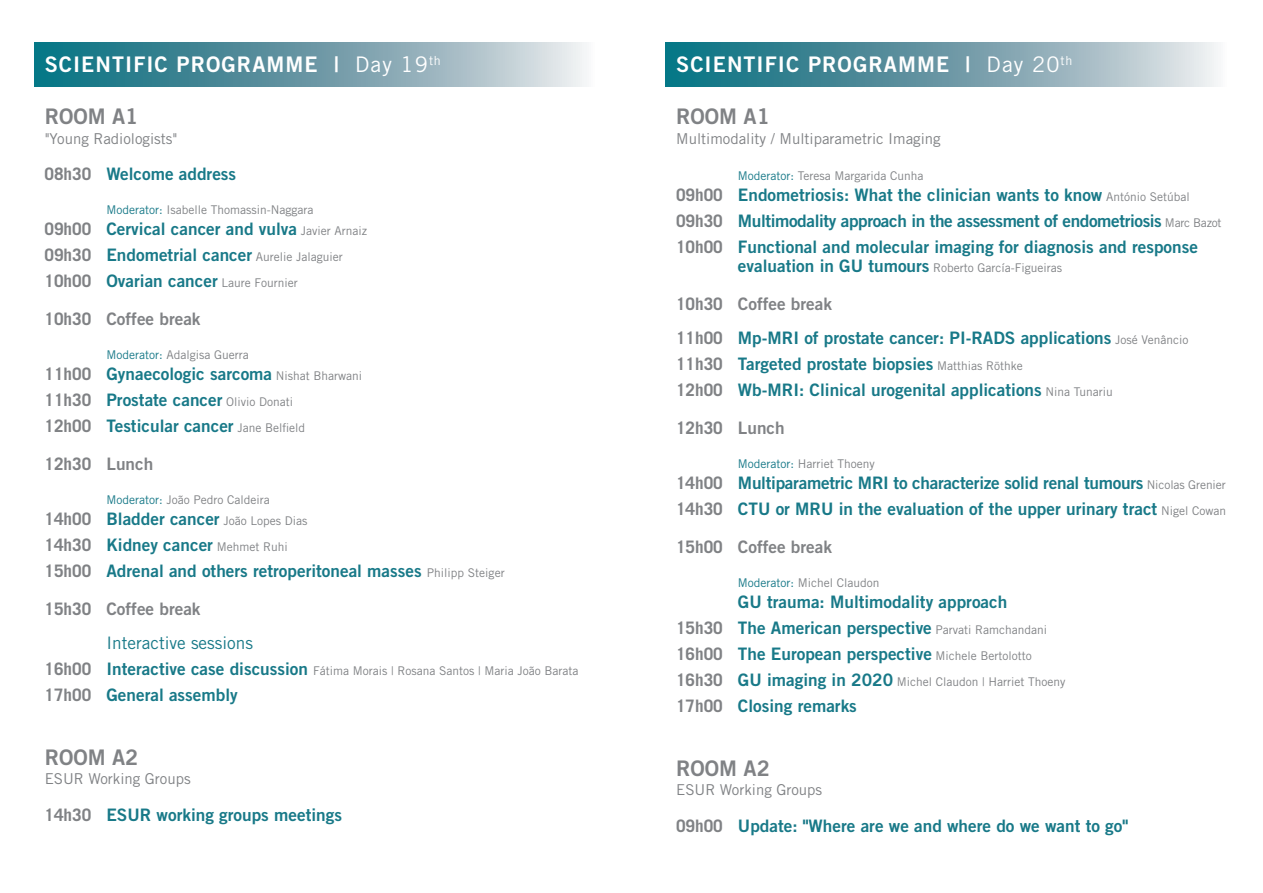
<style>
.page{position:relative;width:1263px;height:893px;background:#fff}
.page>*{position:absolute;margin:0;border:0;box-sizing:border-box;transform-origin:0 0}
.t1{font:21.45px "Trade Gothic LT Std Bd 2";letter-spacing:.05em;color:#fff}
.t2{font:21.45px "Trade Gothic LT Std Bd 2";color:#808285}
.t3{font:17.25px/26.1px "Trade Gothic LT Std Bd 2";color:#187988}
.t4{font:17.25px "Trade Gothic LT Std Bd 2";color:#808285}
.t5{font:700 17.25px "Trade Gothic LT Std";color:#808285}
.t6{font:17.25px "Trade Gothic LT Std";color:#187988}
.t7{font:15px "Trade Gothic LT Std";color:#808285}
.t8{font:12px "Trade Gothic LT Std";color:#808285}
.s1{font-family:"Trade Gothic LT Std"}
.s2{font-family:"Trade Gothic LT Std";font-weight:700;color:#808285}
.s3{color:#187988}
.s4{font-family:"Trade Gothic LT Std";font-size:12px;color:#808285}
.s5{font-family:"Trade Gothic LT Std";font-weight:700}
.s6{font-family:"Trade Gothic LT Std Bd 2";font-weight:400}
.s7{font-weight:700;font-size:17.25px}
.s8{font-family:"Trade Gothic LT Std Bd 2";font-size:17.25px;color:#187988}
.s9{color:#808285}
</style>
<div class="page">
<svg style="left:34px;top:43px;width:553px;height:44px;background:#6fa0ac"></svg>
<svg style="left:665px;top:43px;width:553px;height:44px;background:#6fa0ac"></svg>
<p class="t1" style="left:45px;top:51px;width:398px">SCIENTIFIC PROGRAMME | <span class="s1">Day 19</span><sup>th</sup></p>
<p class="t2" style="left:45px;top:103px;width:95px">ROOM A1</p>
<p class="t7" style="left:45px;top:129px;width:134px">"Young Radiologists"</p>
<p class="t3" style="left:45px;top:161px;width:193px"><span class="s2">08h30</span> Welcome address</p>
<p class="t8" style="left:106px;top:202px;width:208px"><span class="s3">Moderator:</span> Isabelle Thomassin-Naggara</p>
<p class="t3" style="left:45px;top:215px;width:324px"><span class="s2">09h00</span> Cervical cancer and vulva <span class="s4">Javier Arnaiz<br></span><span class="s2">09h30</span> Endometrial cancer <span class="s4">Aurelie Jalaguier<br></span><span class="s2">10h00</span> Ovarian cancer <span class="s4">Laure Fournier</span></p>
<p class="t4" style="left:45px;top:308px;width:158px"><span class="s5">10h30</span> Coffee break</p>
<p class="t8" style="left:106px;top:347px;width:144px"><span class="s3">Moderator:</span> Adalgisa Guerra</p>
<p class="t3" style="left:45px;top:360px;width:319px"><span class="s2">11h00</span> Gynaecologic sarcoma <span class="s4">Nishat Bharwani<br></span><span class="s2">11h30</span> Prostate cancer <span class="s4">Olivio Donati<br></span><span class="s2">12h00</span> Testicular cancer <span class="s4">Jane Belfield</span></p>
<p class="t5" style="left:45px;top:453px;width:110px">12h30 <span class="s6">Lunch</span></p>
<p class="t8" style="left:106px;top:492px;width:165px"><span class="s3">Moderator:</span> João Pedro Caldeira</p>
<p class="t3" style="left:45px;top:505px;width:462px"><span class="s2">14h00</span> Bladder cancer <span class="s4">João Lopes Dias<br></span><span class="s2">14h30</span> Kidney cancer <span class="s4">Mehmet Ruhi<br></span><span class="s2">15h00</span> Adrenal and others retroperitoneal masses <span class="s4">Philipp Steiger</span></p>
<p class="t4" style="left:45px;top:598px;width:158px"><span class="s5">15h30</span> Coffee break</p>
<p class="t6" style="left:106px;top:632px;width:148px">Interactive sessions</p>
<p class="t8" style="left:45px;top:663px;width:535px"><span class="s7">16h00</span> <span class="s8">Interactive case discussion</span> Fátima Morais | Rosana Santos | Maria João Barata</p>
<p class="t3" style="left:45px;top:682px;width:195px"><span class="s2">17h00</span> General assembly</p>
<p class="t2" style="left:45px;top:744px;width:95px">ROOM A2</p>
<p class="t7" style="left:45px;top:770px;width:148px">ESUR Working Groups</p>
<p class="t3" style="left:45px;top:801px;width:299px"><span class="s2">14h30</span> ESUR working groups meetings</p>
<p class="t1" style="left:676px;top:51px;width:398px">SCIENTIFIC PROGRAMME | <span class="s1">Day 20</span><sup>th</sup></p>
<p class="t2" style="left:676px;top:103px;width:95px">ROOM A1</p>
<p class="t7" style="left:676px;top:129px;width:266px">Multimodality / Multiparametric Imaging</p>
<p class="t8" style="left:738px;top:169px;width:187px"><span class="s3">Moderator:</span> Teresa Margarida Cunha</p>
<p class="t3" style="left:676px;top:182px;width:547px"><span class="s2">09h00</span> Endometriosis: What the clinician wants to know <span class="s4">António Setúbal<br></span><span class="s2">09h30</span> Multimodality approach in the assessment of endometriosis <span class="s4">Marc Bazot<br></span><span class="s2">10h00</span> Functional and molecular imaging for diagnosis and response</p>
<p class="t8" style="left:738px;top:261px;width:326px"><span class="s8">evaluation in GU tumours</span> Roberto García-Figueiras</p>
<p class="t3" style="left:676px;top:287px;width:514px;line-height:33.6px"><span class="s2">10h30</span> <span class="s9">Coffee break<br></span><span class="s2">11h00</span> Mp-MRI of prostate cancer: PI-RADS applications <span class="s4">José Venâncio</span></p>
<p class="t3" style="left:676px;top:350px;width:438px"><span class="s2">11h30</span> Targeted prostate biopsies <span class="s4">Matthias Röthke<br></span><span class="s2">12h00</span> Wb-MRI: Clinical urogenital applications <span class="s4">Nina Tunariu</span></p>
<p class="t5" style="left:676px;top:417px;width:110px">12h30 <span class="s6">Lunch</span></p>
<p class="t8" style="left:738px;top:456px;width:138px"><span class="s3">Moderator:</span> Harriet Thoeny</p>
<p class="t3" style="left:676px;top:469px;width:551px"><span class="s2">14h00</span> Multiparametric MRI to characterize solid renal tumours <span class="s4">Nicolas Grenier<br></span><span class="s2">14h30</span> CTU or MRU in the evaluation of the upper urinary tract <span class="s4">Nigel Cowan</span></p>
<p class="t4" style="left:676px;top:536px;width:158px"><span class="s5">15h00</span> Coffee break</p>
<p class="t8" style="left:738px;top:575px;width:143px"><span class="s3">Moderator:</span> Michel Claudon</p>
<p class="t3" style="left:676px;top:588px;width:373px;text-indent:62px">GU trauma: Multimodality approach<br><span class="s2">15h30</span> The American perspective <span class="s4">Parvati Ramchandani<br></span><span class="s2">16h00</span> The European perspective <span class="s4">Michele Bertolotto</span></p>
<p class="t8" style="left:676px;top:675px;width:391px"><span class="s7">16h30</span> <span class="s8">GU imaging in 2020</span> Michel Claudon | Harriet Thoeny</p>
<p class="t3" style="left:676px;top:693px;width:182px"><span class="s2">17h00</span> Closing remarks</p>
<p class="t2" style="left:676px;top:755px;width:95px">ROOM A2</p>
<p class="t7" style="left:676px;top:781px;width:148px">ESUR Working Groups</p>
<p class="t3" style="left:676px;top:812px;width:454px"><span class="s2">09h00</span> Update: "Where are we and where do we want to go"</p>
</div>
